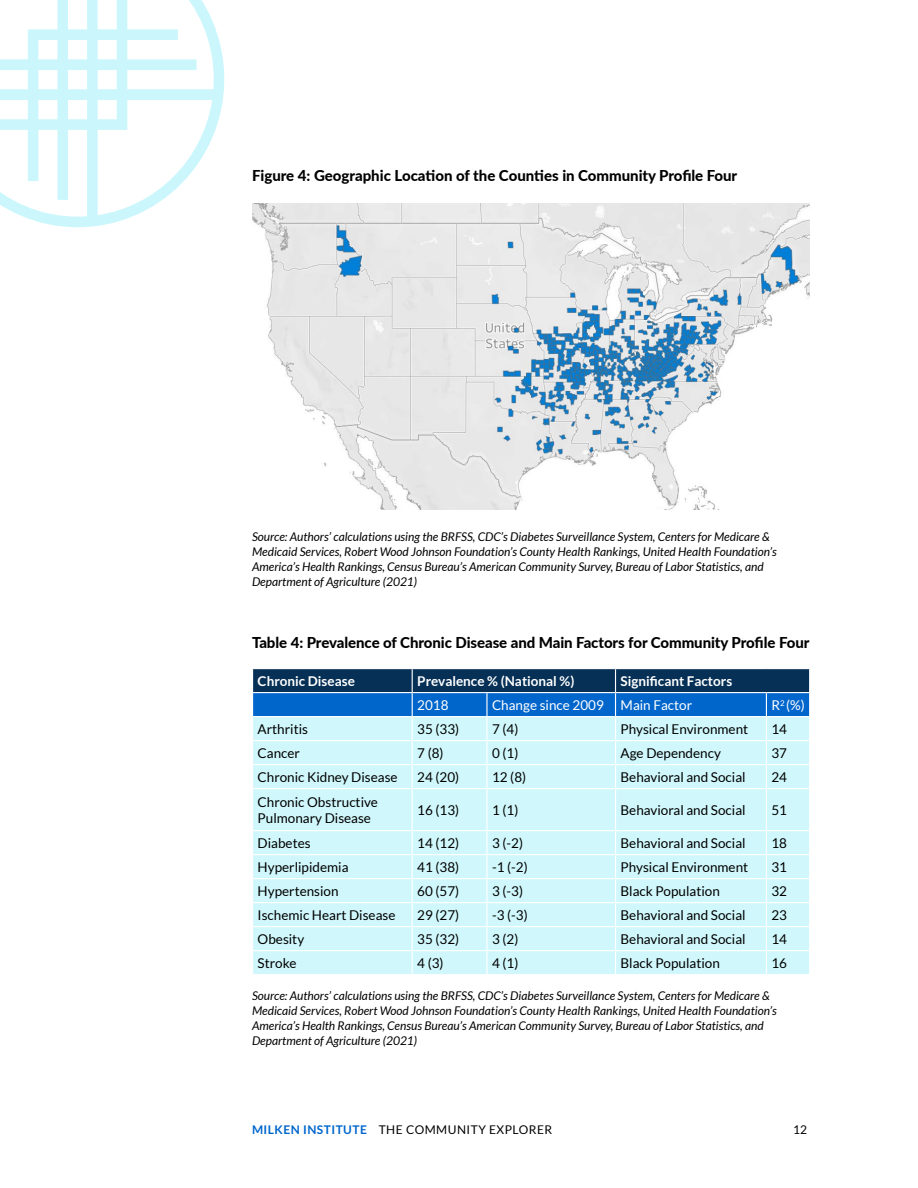
<style>
.page{position:relative;width:918px;height:1188px;background:#fff}
.page>*{position:absolute;margin:0;border:0;box-sizing:border-box;transform-origin:0 0}
.t1{font:800 15px "Lato";letter-spacing:-.005em;color:#000}
.t2{font:13.5px/16.2px "Lato";color:#000}
.t3{font:700 13.5px "Lato";color:#fff}
.t4{font:13.5px "Lato";color:#fff}
.t5{font:italic 12px/15px "Lato";color:#000}
.t6{font:12px "Lato";letter-spacing:.04em;color:#000}
.s1{font-weight:700;color:#06c}
</style>
<div class="page">
<svg style="left:0;top:0;width:224px;height:227px"></svg>
<div style="left:253px;top:789px;width:556px;height:185px;background:#d0f8fc"></div>
<hr style="left:252px;top:830px;width:160px;height:1px;background:#fff">
<hr style="left:252px;top:854px;width:160px;height:1px;background:#fff">
<hr style="left:252px;top:878px;width:160px;height:1px;background:#fff">
<hr style="left:252px;top:902px;width:160px;height:1px;background:#fff">
<hr style="left:252px;top:926px;width:160px;height:1px;background:#fff">
<hr style="left:412px;top:789px;width:1px;height:41px;background:#fff">
<svg style="left:252px;top:669px;width:558px;height:119px;background:#82b5d2"></svg>
<hr style="left:486px;top:789px;width:2px;height:41px;background:#fff">
<hr style="left:615px;top:789px;width:1px;height:41px;background:#fff">
<hr style="left:766px;top:789px;width:1px;height:41px;background:#fff">
<hr style="left:486px;top:831px;width:2px;height:23px;background:#fff">
<hr style="left:486px;top:855px;width:2px;height:23px;background:#fff">
<hr style="left:486px;top:879px;width:2px;height:23px;background:#fff">
<hr style="left:486px;top:903px;width:2px;height:23px;background:#fff">
<hr style="left:486px;top:927px;width:2px;height:23px;background:#fff">
<hr style="left:412px;top:740px;width:75px;height:1px;background:#fff">
<hr style="left:487px;top:740px;width:129px;height:1px;background:#fff">
<hr style="left:616px;top:740px;width:150px;height:1px;background:#fff">
<hr style="left:766px;top:740px;width:44px;height:1px;background:#fff">
<hr style="left:412px;top:764px;width:75px;height:1px;background:#fff">
<hr style="left:487px;top:764px;width:129px;height:1px;background:#fff">
<hr style="left:616px;top:764px;width:150px;height:1px;background:#fff">
<hr style="left:766px;top:764px;width:44px;height:1px;background:#fff">
<hr style="left:412px;top:830px;width:75px;height:1px;background:#fff">
<hr style="left:487px;top:830px;width:129px;height:1px;background:#fff">
<hr style="left:616px;top:830px;width:150px;height:1px;background:#fff">
<hr style="left:766px;top:830px;width:44px;height:1px;background:#fff">
<hr style="left:412px;top:854px;width:75px;height:1px;background:#fff">
<hr style="left:487px;top:854px;width:129px;height:1px;background:#fff">
<hr style="left:616px;top:854px;width:150px;height:1px;background:#fff">
<hr style="left:766px;top:854px;width:44px;height:1px;background:#fff">
<hr style="left:412px;top:878px;width:75px;height:1px;background:#fff">
<hr style="left:487px;top:878px;width:129px;height:1px;background:#fff">
<hr style="left:616px;top:878px;width:150px;height:1px;background:#fff">
<hr style="left:766px;top:878px;width:44px;height:1px;background:#fff">
<hr style="left:412px;top:902px;width:75px;height:1px;background:#fff">
<hr style="left:487px;top:902px;width:129px;height:1px;background:#fff">
<hr style="left:616px;top:902px;width:150px;height:1px;background:#fff">
<hr style="left:766px;top:902px;width:44px;height:1px;background:#fff">
<hr style="left:412px;top:926px;width:75px;height:1px;background:#fff">
<hr style="left:487px;top:926px;width:129px;height:1px;background:#fff">
<hr style="left:616px;top:926px;width:150px;height:1px;background:#fff">
<hr style="left:766px;top:926px;width:44px;height:1px;background:#fff">
<hr style="left:252px;top:950px;width:160px;height:1px;background:#fff">
<svg style="left:412px;top:831px;width:1px;height:143px"></svg>
<hr style="left:412px;top:950px;width:75px;height:1px;background:#fff">
<hr style="left:487px;top:950px;width:129px;height:1px;background:#fff">
<hr style="left:616px;top:950px;width:150px;height:1px;background:#fff">
<hr style="left:766px;top:950px;width:44px;height:1px;background:#fff">
<hr style="left:486px;top:951px;width:2px;height:23px;background:#fff">
<svg style="left:615px;top:831px;width:1px;height:143px"></svg>
<svg style="left:766px;top:831px;width:1px;height:143px"></svg>
<img style="left:252px;top:203px;width:558px;height:306px">
<p class="t1" style="left:252px;top:165px;width:487px">Figure 4: Geographic Location of the Counties in Community Profile Four</p>
<p class="t5" style="left:252px;top:530px;width:526px">Source: Authors’ calculations using the BRFSS, CDC’s Diabetes Surveillance System, Centers for Medicare &amp; Medicaid Services, Robert Wood Johnson Foundation’s County Health Rankings, United Health Foundation’s America’s Health Rankings, Census Bureau’s American Community Survey, Bureau of Labor Statistics, and Department of Agriculture (2021)</p>
<p class="t1" style="left:252px;top:632px;width:559px">Table 4: Prevalence of Chronic Disease and Main Factors for Community Profile Four</p>
<p class="t3" style="left:258px;top:673px;width:99px">Chronic Disease</p>
<p class="t3" style="left:417px;top:673px;width:159px">Prevalence % (National %)</p>
<p class="t3" style="left:621px;top:673px;width:113px">Significant Factors</p>
<p class="t4" style="left:417px;top:698px;width:33px">2018</p>
<p class="t4" style="left:492px;top:698px;width:202px">Change since 2009 Main Factor</p>
<p class="t4" style="left:771px;top:698px;width:35px">R<sup>2</sup> (%)</p>
<p class="t2" style="left:258px;top:721px;width:52px">Arthritis</p>
<p class="t2" style="left:417px;top:721px;width:44px">35 (33)</p>
<p class="t2" style="left:492px;top:721px;width:28px">7 (4)</p>
<p class="t2" style="left:621px;top:721px;width:129px">Physical Environment</p>
<p class="t2" style="left:771px;top:721px;width:17px">14</p>
<p class="t2" style="left:258px;top:745px;width:44px">Cancer</p>
<p class="t2" style="left:417px;top:745px;width:28px">7 (8)</p>
<p class="t2" style="left:492px;top:745px;width:28px">0 (1)</p>
<p class="t2" style="left:621px;top:745px;width:102px">Age Dependency</p>
<p class="t2" style="left:771px;top:745px;width:17px">37</p>
<p class="t2" style="left:258px;top:769px;width:142px">Chronic Kidney Disease</p>
<p class="t2" style="left:417px;top:769px;width:44px">24 (20)</p>
<p class="t2" style="left:492px;top:769px;width:36px">12 (8)</p>
<p class="t2" style="left:621px;top:769px;width:127px">Behavioral and Social</p>
<p class="t2" style="left:771px;top:769px;width:17px">24</p>
<p class="t2" style="left:258px;top:794px;width:122px">Chronic Obstructive<br>Pulmonary Disease</p>
<p class="t2" style="left:417px;top:802px;width:44px">16 (13)</p>
<p class="t2" style="left:492px;top:802px;width:28px">1 (1)</p>
<p class="t2" style="left:621px;top:802px;width:127px">Behavioral and Social</p>
<p class="t2" style="left:771px;top:802px;width:17px">51</p>
<p class="t2" style="left:258px;top:835px;width:55px">Diabetes</p>
<p class="t2" style="left:417px;top:835px;width:44px">14 (12)</p>
<p class="t2" style="left:492px;top:835px;width:33px">3 (-2)</p>
<p class="t2" style="left:621px;top:835px;width:127px">Behavioral and Social</p>
<p class="t2" style="left:771px;top:835px;width:17px">18</p>
<p class="t2" style="left:258px;top:859px;width:92px">Hyperlipidemia</p>
<p class="t2" style="left:417px;top:859px;width:44px">41 (38)</p>
<p class="t2" style="left:492px;top:859px;width:37px">-1 (-2)</p>
<p class="t2" style="left:621px;top:859px;width:129px">Physical Environment</p>
<p class="t2" style="left:771px;top:859px;width:17px">31</p>
<p class="t2" style="left:258px;top:883px;width:83px">Hypertension</p>
<p class="t2" style="left:417px;top:883px;width:44px">60 (57)</p>
<p class="t2" style="left:492px;top:883px;width:33px">3 (-3)</p>
<p class="t2" style="left:621px;top:883px;width:101px">Black Population</p>
<p class="t2" style="left:771px;top:883px;width:17px">32</p>
<p class="t2" style="left:258px;top:907px;width:139px">Ischemic Heart Disease</p>
<p class="t2" style="left:417px;top:907px;width:44px">29 (27)</p>
<p class="t2" style="left:492px;top:907px;width:37px">-3 (-3)</p>
<p class="t2" style="left:621px;top:907px;width:127px">Behavioral and Social</p>
<p class="t2" style="left:771px;top:907px;width:17px">23</p>
<p class="t2" style="left:258px;top:931px;width:48px">Obesity</p>
<p class="t2" style="left:417px;top:931px;width:44px">35 (32)</p>
<p class="t2" style="left:492px;top:931px;width:28px">3 (2)</p>
<p class="t2" style="left:621px;top:931px;width:127px">Behavioral and Social</p>
<p class="t2" style="left:771px;top:931px;width:17px">14</p>
<p class="t2" style="left:258px;top:955px;width:40px">Stroke</p>
<p class="t2" style="left:417px;top:955px;width:28px">4 (3)</p>
<p class="t2" style="left:492px;top:955px;width:28px">4 (1)</p>
<p class="t2" style="left:621px;top:955px;width:101px">Black Population</p>
<p class="t2" style="left:771px;top:955px;width:17px">16</p>
<p class="t5" style="left:252px;top:988px;width:526px">Source: Authors’ calculations using the BRFSS, CDC’s Diabetes Surveillance System, Centers for Medicare &amp; Medicaid Services, Robert Wood Johnson Foundation’s County Health Rankings, United Health Foundation’s America’s Health Rankings, Census Bureau’s American Community Survey, Bureau of Labor Statistics, and Department of Agriculture (2021)</p>
<p class="t6" style="left:252px;top:1123px;width:302px"><span class="s1">MILKEN INSTITUTE</span> THE COMMUNITY EXPLORER</p>
<p class="t6" style="left:793px;top:1123px;width:15px">12</p>
</div>
